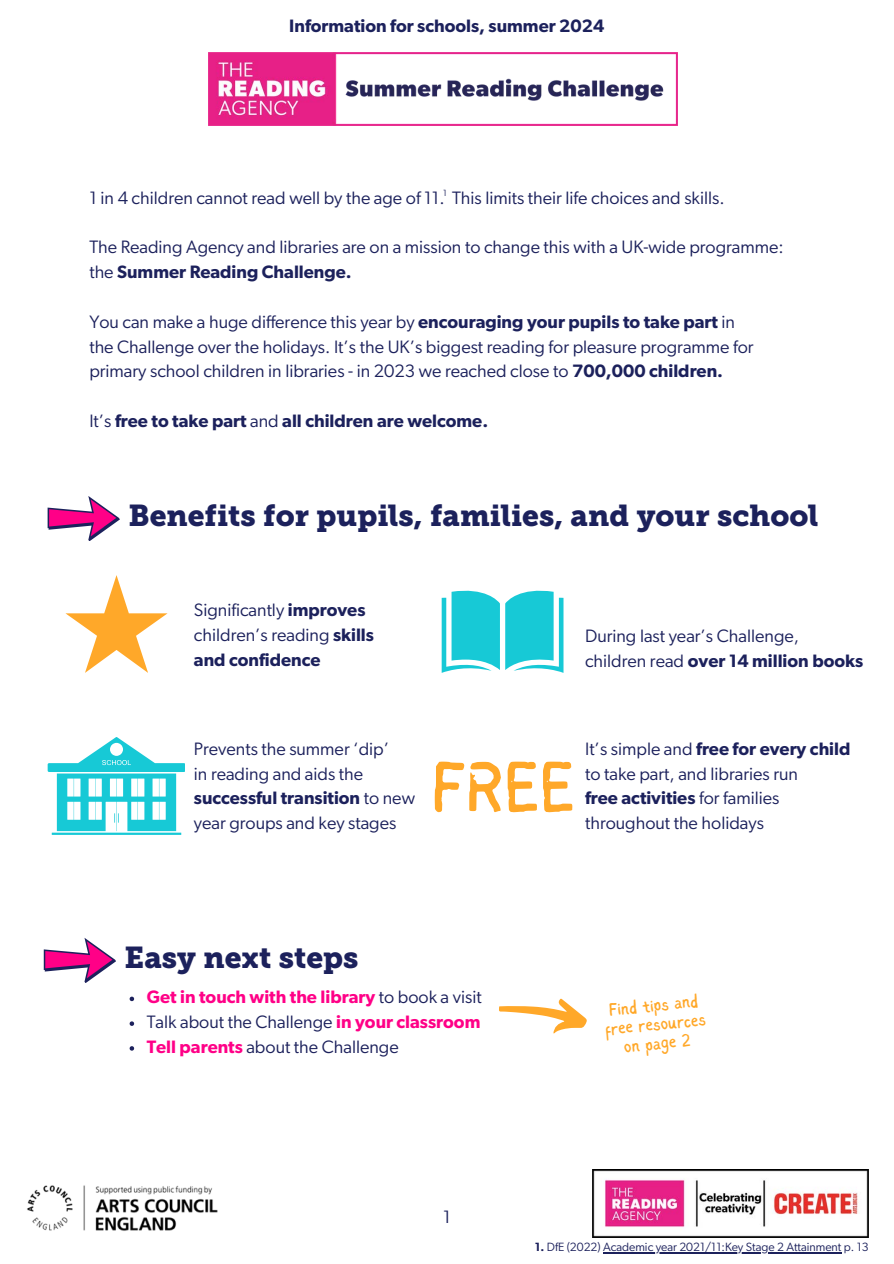
<style>
.page{position:relative;width:894px;height:1264px;background:#fff}
.page>*{position:absolute;margin:0;border:0;box-sizing:border-box;transform-origin:0 0}
.t1{font:72px "Sigher";color:#ffa829}
.t2{font:30px "Museo Slab 900";color:#1c215c}
.t3{font:18px/24.8px "Gibson";color:#1c215c}
.t4{font:600 18px "Gibson";color:#1c215c}
.t5{font:600 18px "Gibson";color:#ff0087}
.t6{font:18px/19px "Sigher";color:#ffa829;text-align:center}
.t7{font:12px "Gibson";color:#1c215c}
.t8{font:9px "Gibson";color:#1c215c}
.s1{font-weight:600}
.s2{font-weight:400}
.s3{font-weight:400;color:#1c215c}
.s4{font-weight:600;color:#ff0087}
</style>
<div class="page">
<img style="left:208px;top:53px;width:469px;height:73px">
<img style="left:27px;top:1185px;width:191px;height:46px">
<img style="left:592px;top:1169px;width:276px;height:68px">
<svg style="left:441px;top:590px;width:122px;height:82px"></svg>
<svg style="left:65px;top:575px;width:102px;height:98px"></svg>
<hr style="left:52px;top:832px;width:129px;height:2px;background:#17c9d6">
<svg style="left:48px;top:737px;width:137px;height:94px"></svg>
<svg style="left:48px;top:496px;width:72px;height:45px"></svg>
<svg style="left:44px;top:938px;width:72px;height:44px"></svg>
<svg style="left:130px;top:996px;width:4px;height:5px"></svg>
<svg style="left:130px;top:1021px;width:4px;height:4px"></svg>
<svg style="left:130px;top:1046px;width:4px;height:4px"></svg>
<svg style="left:499px;top:998px;width:88px;height:36px"></svg>
<hr style="left:603px;top:1252px;width:238px;height:1px;background:#1c215c">
<p class="t4" style="left:289px;top:18px;width:316px">Information for schools, summer 2024</p>
<p class="t8" style="left:443px;top:189px;width:5px">1</p>
<h4 class="t3" style="left:89px;top:186px;width:636px">1 in 4 children cannot read well by the age of 11. This limits their life choices and skills.</h4>
<h1 class="t3" style="left:89px;top:236px;width:695px">The Reading Agency and libraries are on a mission to change this with a UK-wide programme: the <span class="s1">Summer Reading Challenge.</span></h1>
<h4 class="t3" style="left:89px;top:310px;width:665px">You can make a huge difference this year by <span class="s1">encouraging your pupils to take part</span> in the Challenge over the holidays. It’s the UK’s biggest reading for pleasure programme for primary school children in libraries - in 2023 we reached close to <span class="s1">700,000 children.</span></h4>
<p class="t4" style="left:89px;top:412px;width:400px"><span class="s2">It’s</span> free to take part <span class="s2">and</span> all children are welcome.</p>
<h2 class="t2" style="left:128px;top:503px;width:691px">Benefits for pupils, families, and your school</h2>
<p class="t3" style="left:194px;top:598px;width:181px">Significantly <span class="s1">improves </span>children’s reading <span class="s1">skills and confidence</span></p>
<h4 class="t3" style="left:585px;top:624px;width:279px">During last year’s Challenge, children read <span class="s1">over 14 million books</span></h4>
<h4 class="t3" style="left:194px;top:737px;width:222px">Prevents the summer ‘dip’<br>in reading and aids the <span class="s1">successful transition</span> to new year groups and key stages</h4>
<h4 class="t1" style="left:430px;top:758px;width:145px">FREE</h4>
<p class="t3" style="left:585px;top:737px;width:267px">It’s simple and <span class="s1">free for every child </span>to take part, and libraries run<br><span class="s1">free activities</span> for families throughout the holidays</p>
<p class="t2" style="left:125px;top:945px;width:235px">Easy next steps</p>
<p class="t5" style="left:147px;top:989px;width:336px">Get in touch with the library <span class="s3">to book a visit</span></p>
<h4 class="t3" style="left:147px;top:1010px;width:335px">Talk about the Challenge <span class="s4">in your classroom</span></h4>
<h4 class="t3" style="left:147px;top:1035px;width:253px"><span class="s4">Tell parents</span> about the Challenge</h4>
<p class="t6" style="left:602px;top:1002px;width:103px;rotate:-6deg">Find tips and free resources on page 2</p>
<h2 class="t3" style="left:443px;top:1204px;width:9px">1</h2>
<p class="t7" style="left:534px;top:1241px;width:335px"><span class="s1">1.</span> DfE (2022) Academic year 2021/11:Key Stage 2 Attainment p. 13</p>
</div>
